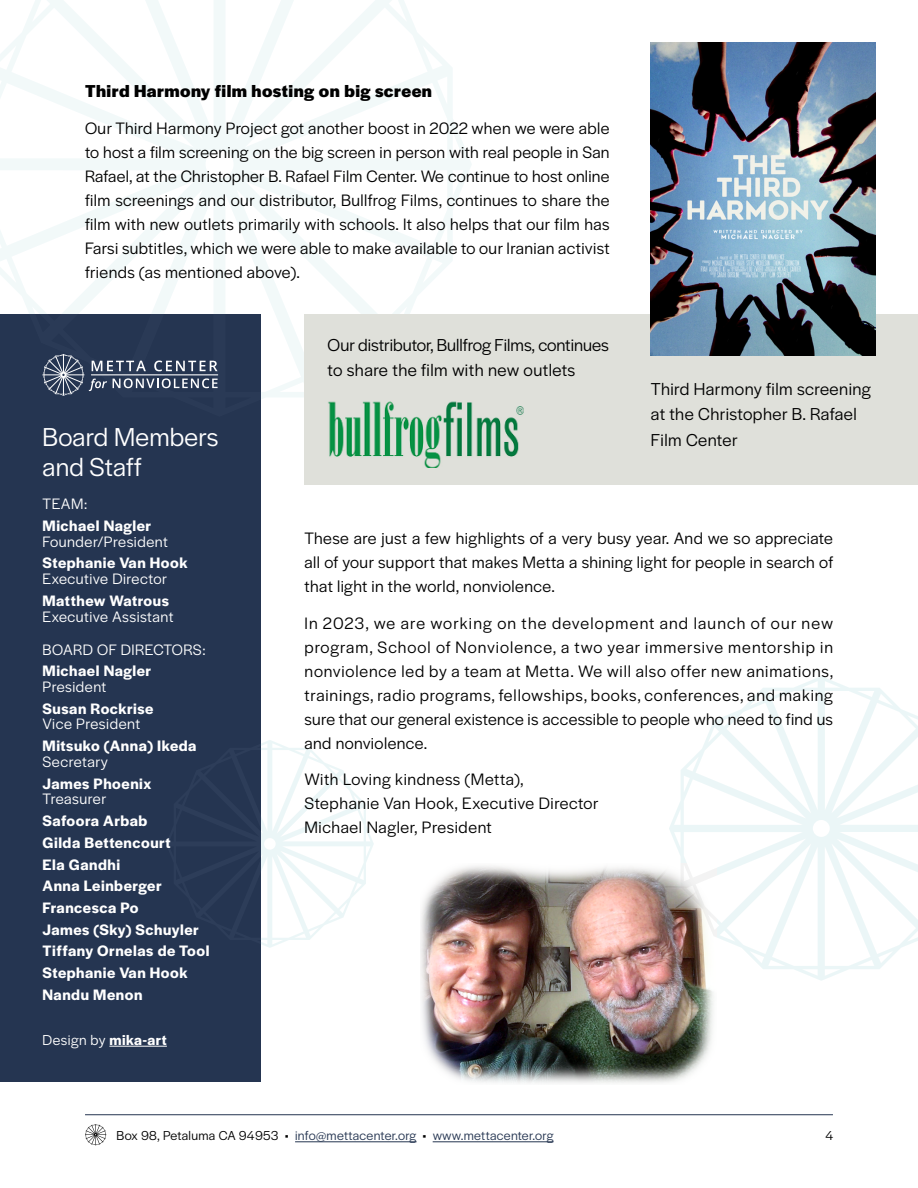
<style>
.page{position:relative;width:918px;height:1188px;background:#fff}
.page>*{position:absolute;margin:0;border:0;box-sizing:border-box;transform-origin:0 0}
.t1{font:27px/30px "Halyard Display";letter-spacing:.01em;color:#fff}
.t2{font:18px/25.5px "Halyard Display";color:#000}
.t3{font:18px/25.5px "Halyard Display";letter-spacing:.02em;color:#000}
.t4{font:700 18px "Halyard Display";letter-spacing:.025em;color:#000}
.t5{font:17.25px/24px "Halyard Display";letter-spacing:.025em;color:#000;text-align:justify}
.t6{font:600 15.75px/21.8px "Halyard Display";letter-spacing:.035em;color:#fff}
.t7{font:15.75px/32.8px "Halyard Display";letter-spacing:.03em;color:#fff}
.t8{font:15px "Halyard Display";letter-spacing:.03em;color:#fff}
.t9{font:13.5px "Halyard Display";letter-spacing:.02em;color:#253551}
.t10{font:13.5px "Halyard Display";color:#000}
.s1{font-weight:600}
.s2{color:#000}
</style>
<div class="page">
<svg style="left:85px;top:1124px;width:21px;height:21px"></svg>
<hr style="left:295px;top:1141px;width:122px;height:1px;background:#253551">
<hr style="left:433px;top:1141px;width:120px;height:1px;background:#253551">
<hr style="left:85px;top:1114px;width:748px;height:1px;background:#253551">
<div style="left:0;top:315px;width:261px;height:767px;background:#253551"></div>
<img style="left:421px;top:866px;width:292px;height:217px">
<svg style="left:261px;top:740px;width:113px;height:208px"></svg>
<svg style="left:0;top:0;width:472px;height:417px"></svg>
<div style="left:305px;top:315px;width:613px;height:170px;background:#dfe0da"></div>
<svg style="left:669px;top:676px;width:249px;height:305px"></svg>
<img style="left:651px;top:43px;width:225px;height:313px">
<img style="left:328px;top:401px;width:196px;height:67px">
<hr style="left:109px;top:1046px;width:58px;height:1px;background:#fff">
<svg style="left:43px;top:354px;width:175px;height:42px"></svg>
<hr style="left:91px;top:374px;width:127px;height:1px;background:#fff">
<p class="t4" style="left:85px;top:78px;width:348px">Third Harmony film hosting on big screen</p>
<p class="t5" style="left:85px;top:115px;width:526px">Our Third Harmony Project got another boost in 2022 when we were able to host a film screening on the big screen in person with real people in San Rafael, at the Christopher B. Rafael Film Center. We continue to host online film screenings and our distributor, Bullfrog Films, continues to share the film with new outlets primarily with schools. It also helps that our film has Farsi subtitles, which we were able to make available to our Iranian activist friends (as mentioned above).</p>
<h1 class="t1" style="left:43px;top:421px;width:178px">Board Members and Staff</h1>
<p class="t7" style="left:43px;top:487px;width:46px">TEAM:</p>
<p class="t6" style="left:43px;top:514px;width:110px">Michael Nagler</p>
<p class="t7" style="left:43px;top:524px;width:127px">Founder/President</p>
<p class="t6" style="left:43px;top:551px;width:147px">Stephanie Van Hook</p>
<p class="t7" style="left:43px;top:562px;width:126px">Executive Director</p>
<p class="t6" style="left:43px;top:589px;width:128px">Matthew Watrous</p>
<p class="t7" style="left:43px;top:599px;width:165px">Executive Assistant<br>BOARD OF DIRECTORS:</p>
<p class="t6" style="left:43px;top:659px;width:110px">Michael Nagler</p>
<p class="t7" style="left:43px;top:669px;width:65px">President</p>
<p class="t6" style="left:43px;top:697px;width:113px">Susan Rockrise</p>
<p class="t7" style="left:43px;top:707px;width:99px">Vice President</p>
<p class="t6" style="left:43px;top:734px;width:155px">Mitsuko (Anna) Ikeda</p>
<p class="t7" style="left:43px;top:744px;width:67px">Secretary</p>
<p class="t6" style="left:43px;top:772px;width:110px">James Phoenix</p>
<p class="t7" style="left:43px;top:782px;width:65px">Treasurer</p>
<p class="t6" style="left:43px;top:809px;width:168px">Safoora Arbab<br>Gilda Bettencourt<br>Ela Gandhi<br>Anna Leinberger<br>Francesca Po<br>James (Sky) Schuyler<br>Tiffany Ornelas de Tool<br>Stephanie Van Hook<br>Nandu Menon</p>
<p class="t8" style="left:43px;top:1029px;width:126px">Design by <span class="s1">mika-art</span></p>
<p class="t2" style="left:328px;top:331px;width:283px">Our distributor, Bullfrog Films, continues to share the film with new outlets</p>
<p class="t3" style="left:651px;top:375px;width:222px">Third Harmony film screening at the Christopher B. Rafael<br>Film Center</p>
<p class="t5" style="left:305px;top:525px;width:530px">These are just a few highlights of a very busy year. And we so appreciate all of your support that makes Metta a shining light for people in search of that light in the world, nonviolence.</p>
<p class="t5" style="left:305px;top:610px;width:530px">In 2023, we are working on the development and launch of our new program, School of Nonviolence, a two year immersive mentorship in nonviolence led by a team at Metta. We will also offer new animations, trainings, radio programs, fellowships, books, conferences, and making sure that our general existence is accessible to people who need to find us and nonviolence.</p>
<p class="t5" style="left:305px;top:767px;width:296px;text-align:left">With Loving kindness (Metta),<br>Stephanie Van Hook, Executive Director<br>Michael Nagler, President</p>
<p class="t9" style="left:117px;top:1126px;width:438px"><span class="s2">Box 98, Petaluma CA 94953 •</span> info@mettacenter.org <span class="s2">•</span> www.mettacenter.org</p>
<p class="t10" style="left:825px;top:1126px;width:9px">4</p>
</div>
